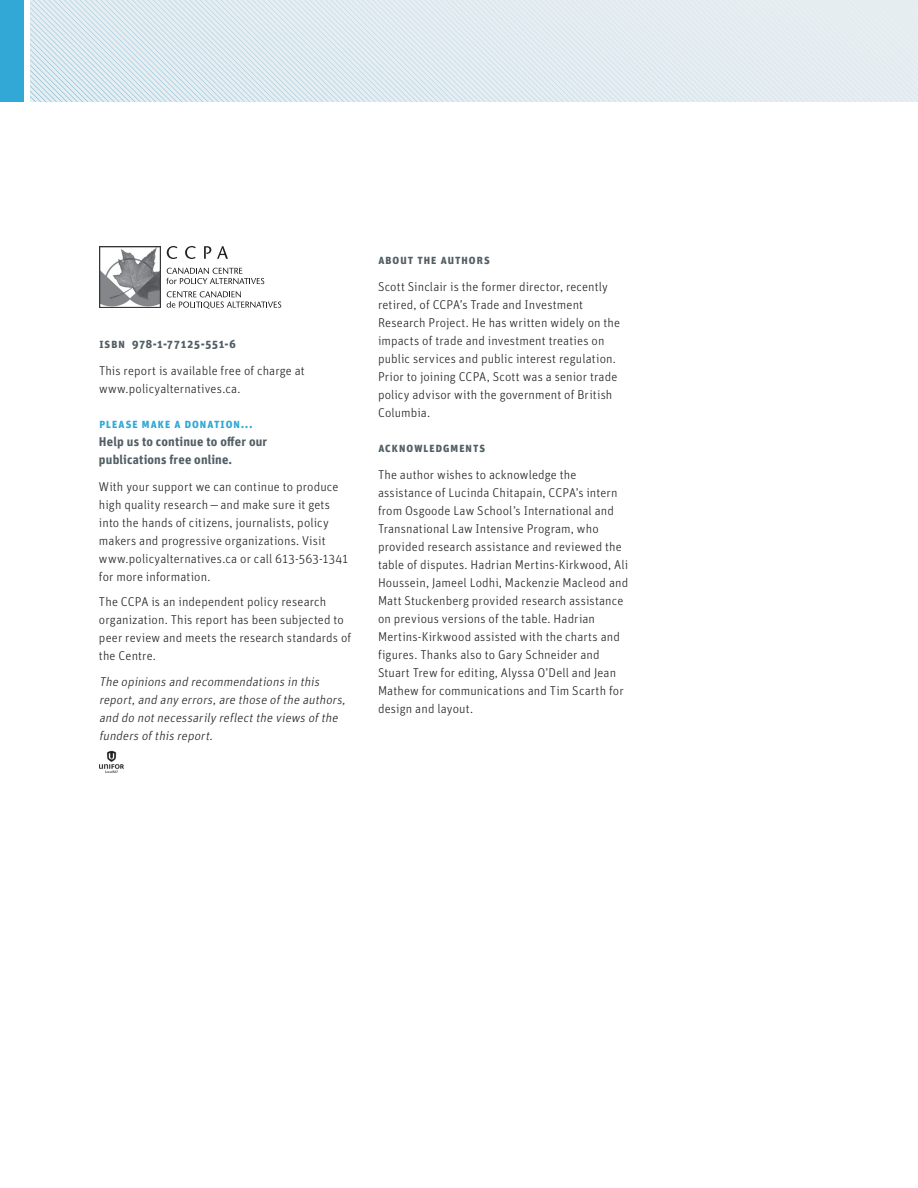
<style>
.page{position:relative;width:918px;height:1188px;background:#fff}
.page>*{position:absolute;margin:0;border:0;box-sizing:border-box;transform-origin:0 0}
.t1{font:300 12.75px/18px "Unit";letter-spacing:.01em;color:#231f20}
.t2{font:italic 300 12.75px/18px "Unit";color:#231f20}
.t3{font:700 12.75px/18px "Unit OT";letter-spacing:.025em;color:#525e65}
.t4{font:700 12.75px "Unit OT";letter-spacing:.03em;color:#31a8d5}
.t5{font:700 12.75px "Unit OT";letter-spacing:-.02em;color:#525e65}
</style>
<div class="page">
<img style="left:99px;top:246px;width:62px;height:62px">
<svg style="left:167px;top:246px;width:10px;height:13px"></svg>
<svg style="left:185px;top:246px;width:11px;height:13px"></svg>
<svg style="left:204px;top:246px;width:7px;height:13px"></svg>
<svg style="left:217px;top:246px;width:11px;height:13px"></svg>
<svg style="left:166px;top:268px;width:98px;height:16px"></svg>
<svg style="left:167px;top:291px;width:114px;height:18px"></svg>
<div style="left:0;top:0;width:24px;height:102px;background:#31a8d5"></div>
<svg style="left:30px;top:0;width:888px;height:102px;background:#dfeaef"></svg>
<img style="left:99px;top:751px;width:25px;height:21px">
<p class="t3" style="left:99px;top:335px;width:13px">ISBN</p>
<p class="t5" style="left:132px;top:336px;width:106px">978-1-77125-551-6</p>
<p class="t1" style="left:99px;top:362px;width:207px">This report is available free of charge at www.policyalternatives.ca.</p>
<p class="t4" style="left:99px;top:415px;width:155px">Please make a donation...</p>
<p class="t3" style="left:99px;top:432px;width:170px">Help us to continue to offer our publications free online.</p>
<p class="t1" style="left:99px;top:477px;width:251px">With your support we can continue to produce high quality research—and make sure it gets into the hands of citizens, journalists, policy makers and progressive organizations. Visit www.policyalternatives.ca or call 613-563-1341 for more information.</p>
<p class="t1" style="left:99px;top:593px;width:254px">The CCPA is an independent policy research organization. This report has been subjected to peer review and meets the research standards of the Centre.</p>
<p class="t2" style="left:99px;top:672px;width:250px">The opinions and recommendations in this report,and any errors,are those ofthe authors, and do notnecessarily reflectthe views ofthe funders ofthis report.</p>
<p class="t3" style="left:378px;top:251px;width:114px">About the authors</p>
<p class="t1" style="left:378px;top:278px;width:244px">Scott Sinclair is the former director, recently retired, of CCPA’s Trade and Investment Research Project. He has written widely on the impacts of trade and investment treaties on public services and public interest regulation.<br>Prior to joining CCPA, Scott was a senior trade policy advisor with the government of British Columbia.</p>
<p class="t3" style="left:378px;top:438px;width:109px">Acknowledgments</p>
<p class="t1" style="left:378px;top:465px;width:252px">The author wishes to acknowledge the assistance of Lucinda Chitapain, CCPA’s intern from Osgoode Law School’s International and Transnational Law Intensive Program, who provided research assistance and reviewed the table of disputes. Hadrian Mertins-Kirkwood, Ali Houssein, Jameel Lodhi, Mackenzie Macleod and Matt Stuckenberg provided research assistance on previous versions of the table. Hadrian Mertins-Kirkwood assisted with the charts and figures. Thanks also to Gary Schneider and Stuart Trew for editing, Alyssa O’Dell and Jean Mathew for communications and Tim Scarth for design and layout.</p>
</div>
